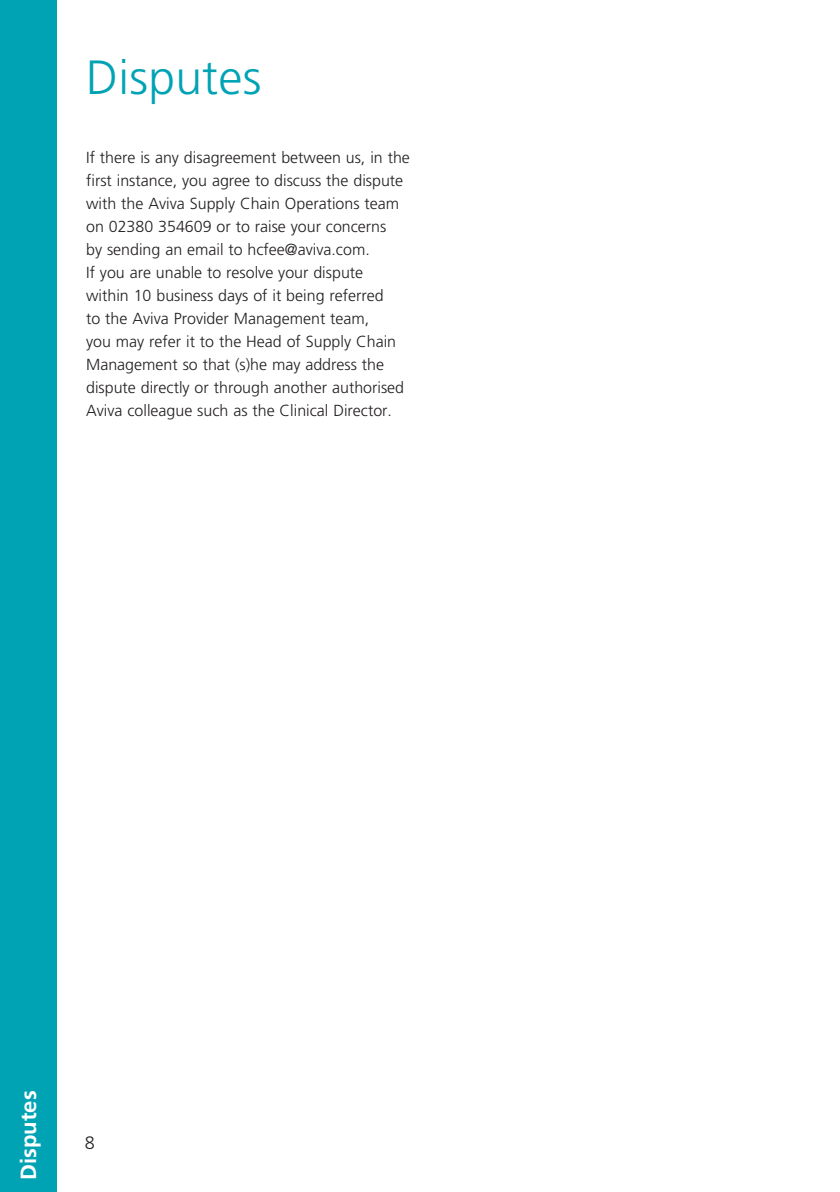
<style>
.page{position:relative;width:840px;height:1192px;background:#fff}
.page>*{position:absolute;margin:0;border:0;box-sizing:border-box;transform-origin:0 0}
.t1{font:300 48px "Frutiger LT Std";letter-spacing:.005em;color:#00a3b4}
.t2{font:700 22px "Frutiger LT Std";color:#fff}
.t3{font:300 18px "Frutiger LT Std";color:#231f20}
.t4{font:300 16px/23px "Frutiger LT Std";color:#231f20}
</style>
<div class="page">
<div style="left:0;top:0;width:56px;height:1191px;background:#00a3b4"></div>
<h1 class="t1" style="left:86px;top:50px;width:177px">Disputes</h1>
<p class="t4" style="left:86px;top:147px;width:325px">If there is any disagreement between us, in the first instance, you agree to discuss the dispute with the Aviva Supply Chain Operations team on 02380 354609 or to raise your concerns<br>by sending an email to hcfee@aviva.com.<br>If you are unable to resolve your dispute within 10 business days of it being referred<br>to the Aviva Provider Management team,<br>you may refer it to the Head of Supply Chain Management so that (s)he may address the dispute directly or through another authorised Aviva colleague such as the Clinical Director.</p>
<h2 class="t2" style="left:16px;top:1179px;width:91px;rotate:-90deg">Disputes</h2>
<p class="t3" style="left:85px;top:1132px;width:12px">8</p>
</div>
